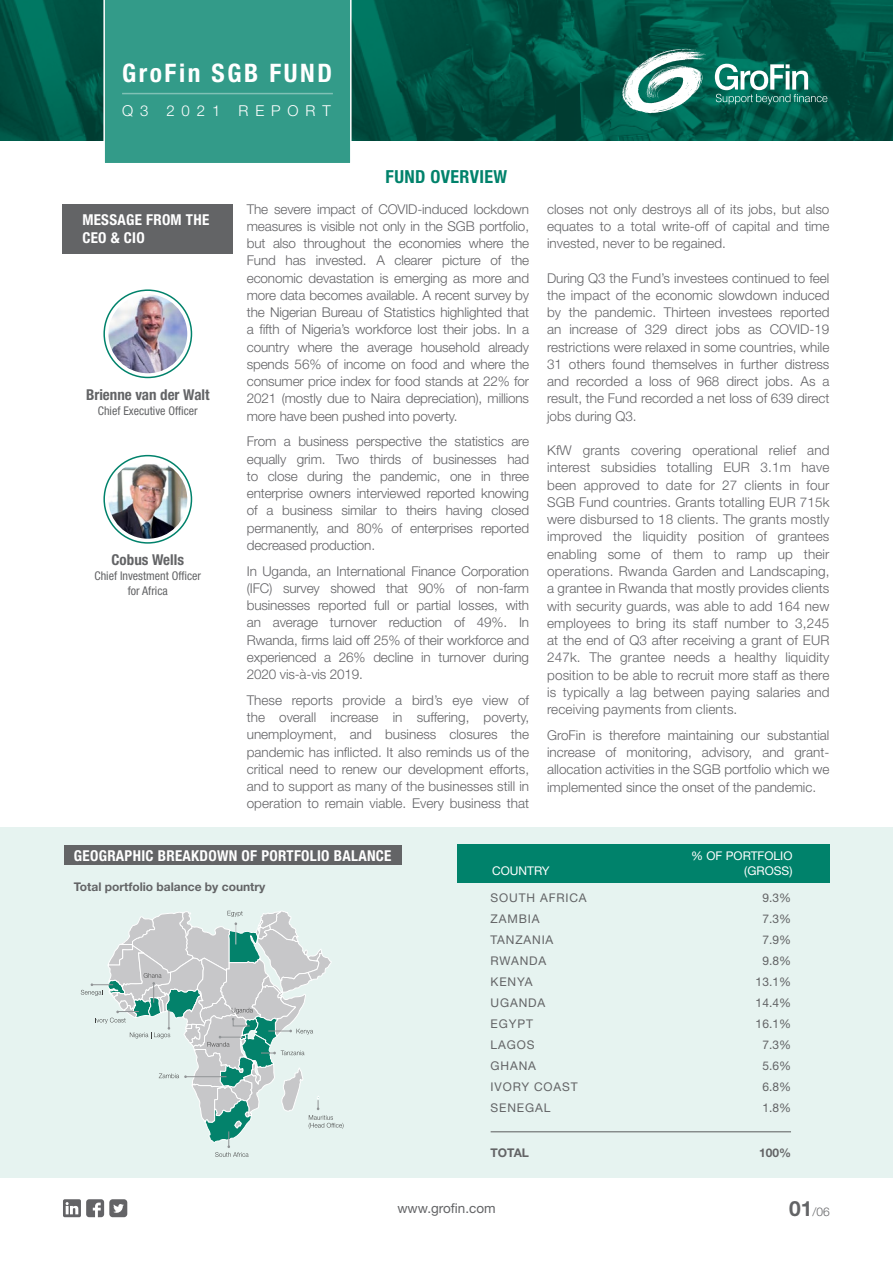
<style>
.page{position:relative;width:893px;height:1263px;background:#fff}
.page>*{position:absolute;margin:0;border:0;box-sizing:border-box;transform-origin:0 0}
.t1{font:700 condensed 25.5px "Helvetica Neue LT Std";letter-spacing:.1em;color:#fff}
.t2{font:700 condensed 18px "Helvetica Neue LT Std";letter-spacing:.02em;color:#00826b}
.t3{font:700 condensed 15px/18px "Helvetica Neue LT Std";letter-spacing:.02em;color:#fff}
.t4{font:700 condensed 15px "Helvetica Neue LT Std";color:#636466}
.t5{font:300 15px "Helvetica Neue LT Std";letter-spacing:.46em;color:#fff}
.t6{font:300 13.5px/17.2px "Helvetica Neue LT Std";color:#636366;text-align:justify}
.t7{font:13.5px "Helvetica Neue LT Std";color:#636466}
.t8{font:12px/21px "Helvetica Neue LT Std";letter-spacing:.07em;color:#636466}
.t9{font:condensed 12px/15px "Helvetica Neue LT Std";color:#636466;text-align:center}
.t10{font:700 12px "Helvetica Neue LT Std";color:#636466}
.t11{font:12px/15px "Helvetica Neue LT Std";color:#fff;text-align:right}
.t12{font:300 12px "Helvetica Neue LT Std";color:#636466}
.s1{font-weight:300;font-stretch:normal;font-size:15px}
.s2{font-weight:700;font-size:21px}
</style>
<div class="page">
<img style="left:352px;top:0;width:541px;height:141px">
<img style="left:0;top:0;width:103px;height:141px">
<div style="left:103px;top:289px;width:89px;height:89px;border:2px solid #00826b;border-radius:50%"></div>
<div style="left:103px;top:455px;width:89px;height:89px;border:2px solid #00826b;border-radius:50%"></div>
<svg style="left:620px;top:45px;width:207px;height:70px"></svg>
<div style="left:63px;top:204px;width:170px;height:50px;background:#636466"></div>
<img style="left:108px;top:460px;width:79px;height:79px;border-radius:39px">
<img style="left:108px;top:294px;width:79px;height:79px;border-radius:39px">
<div style="left:0;top:827px;width:893px;height:351px;background:#e6f3f0"></div>
<div style="left:64px;top:845px;width:338px;height:20px;background:#636466"></div>
<svg style="left:81px;top:910px;width:262px;height:247px"></svg>
<div style="left:457px;top:844px;width:372px;height:39px;background:#00826b"></div>
<hr style="left:491px;top:1131px;width:300px;height:1px;background:#636466">
<div style="left:103px;top:0;width:249px;height:163px;background:#339b89"></div>
<hr style="left:122px;top:93px;width:211px;height:1px;background:#80c1b5">
<svg style="left:63px;top:1199px;width:64px;height:18px"></svg>
<h1 class="t1" style="left:64px;top:55px;width:265px">GroFin SGB FUND <span class="s1">Q 3</span></h1>
<h1 class="t1" style="left:122px;top:58px;width:211px">GroFin SGB FUND</h1>
<p class="t5" style="left:122px;top:101px;width:210px">Q3 2021 REPORT</p>
<p class="t3" style="left:82px;top:211px;width:128px">MESSAGE FROM THE<br>CEO &amp; CIO</p>
<p class="t4" style="left:86px;top:385px;width:125px">Brienne van der Walt</p>
<p class="t9" style="left:98px;top:403px;width:101px">Chief Executive Officer</p>
<p class="t4" style="left:112px;top:551px;width:74px">Cobus Wells</p>
<p class="t9" style="left:95px;top:568px;width:108px">Chief Investment Officer for Africa</p>
<h2 class="t2" style="left:386px;top:166px;width:123px">FUND OVERVIEW</h2>
<p class="t6" style="left:247px;top:200px;width:284px">The severe impact of COVID-induced lockdown measures is visible not only in the SGB portfolio, but also throughout the economies where the Fund has invested. A clearer picture of the economic devastation is emerging as more and more data becomes available. A recent survey by the Nigerian Bureau of Statistics highlighted that a fifth of Nigeria’s workforce lost their jobs. In a country where the average household already spends 56% of income on food and where the consumer price index for food stands at 22% for 2021 (mostly due to Naira depreciation), millions more have been pushed into poverty.</p>
<p class="t6" style="left:247px;top:433px;width:284px">From a business perspective the statistics are equally grim. Two thirds of businesses had to close during the pandemic, one in three enterprise owners interviewed reported knowing of a business similar to theirs having closed permanently, and 80% of enterprises reported decreased production.</p>
<p class="t6" style="left:247px;top:562px;width:284px">In Uganda, an International Finance Corporation (IFC) survey showed that 90% of non-farm businesses reported full or partial losses, with an average turnover reduction of 49%. In Rwanda, firms laid off 25% of their workforce and experienced a 26% decline in turnover during 2020 vis-à-vis 2019.</p>
<p class="t6" style="left:247px;top:691px;width:284px">These reports provide a bird’s eye view of the overall increase in suffering, poverty, unemployment, and business closures the pandemic has inflicted. It also reminds us of the critical need to renew our development efforts, and to support as many of the businesses still in operation to remain viable. Every business that</p>
<p class="t6" style="left:547px;top:200px;width:284px">closes not only destroys all of its jobs, but also equates to a total write-off of capital and time invested, never to be regained.</p>
<p class="t6" style="left:547px;top:269px;width:284px">During Q3 the Fund’s investees continued to feel the impact of the economic slowdown induced by the pandemic. Thirteen investees reported an increase of 329 direct jobs as COVID-19 restrictions were relaxed in some countries, while 31 others found themselves in further distress and recorded a loss of 968 direct jobs. As a result, the Fund recorded a net loss of 639 direct jobs during Q3.</p>
<p class="t6" style="left:547px;top:441px;width:284px">KfW grants covering operational relief and interest subsidies totalling EUR 3.1m have been approved to date for 27 clients in four SGB Fund countries. Grants totalling EUR 715k were disbursed to 18 clients. The grants mostly improved the liquidity position of grantees enabling some of them to ramp up their operations. Rwanda Garden and Landscaping, a grantee in Rwanda that mostly provides clients with security guards, was able to add 164 new employees to bring its staff number to 3,245 at the end of Q3 after receiving a grant of EUR 247k. The grantee needs a healthy liquidity position to be able to recruit more staff as there is typically a lag between paying salaries and receiving payments from clients.</p>
<p class="t6" style="left:547px;top:726px;width:284px">GroFin is therefore maintaining our substantial increase of monitoring, advisory, and grant&shy;allocation activities in the SGB portfolio which we implemented since the onset of the pandemic.</p>
<p class="t3" style="left:74px;top:846px;width:319px">GEOGRAPHIC BREAKDOWN OF PORTFOLIO BALANCE</p>
<p class="t10" style="left:74px;top:879px;width:193px">Total portfolio balance by country</p>
<p class="t11" style="left:492px;top:863px;width:59px">COUNTRY</p>
<p class="t11" style="left:691px;top:848px;width:103px">% OF PORTFOLIO (GROSS)</p>
<p class="t8" style="left:491px;top:887px;width:98px">SOUTH AFRICA<br>ZAMBIA<br>TANZANIA<br>RWANDA<br>KENYA<br>UGANDA<br>EGYPT<br>LAGOS<br>GHANA<br>IVORY COAST<br>SENEGAL</p>
<p class="t10" style="left:491px;top:1145px;width:40px">TOTAL</p>
<p class="t10" style="left:759px;top:1145px;width:34px">100%</p>
<p class="t8" style="left:756px;top:887px;width:37px;text-align:center">9.3%<br>7.3%<br>7.9%<br>9.8%<br>13.1%<br>14.4%<br>16.1%<br>7.3%<br>5.6%<br>6.8%<br>1.8%</p>
<p class="t7" style="left:397px;top:1200px;width:100px">www.grofin.com</p>
<p class="t12" style="left:789px;top:1204px;width:42px"><span class="s2">01</span>/06</p>
</div>
